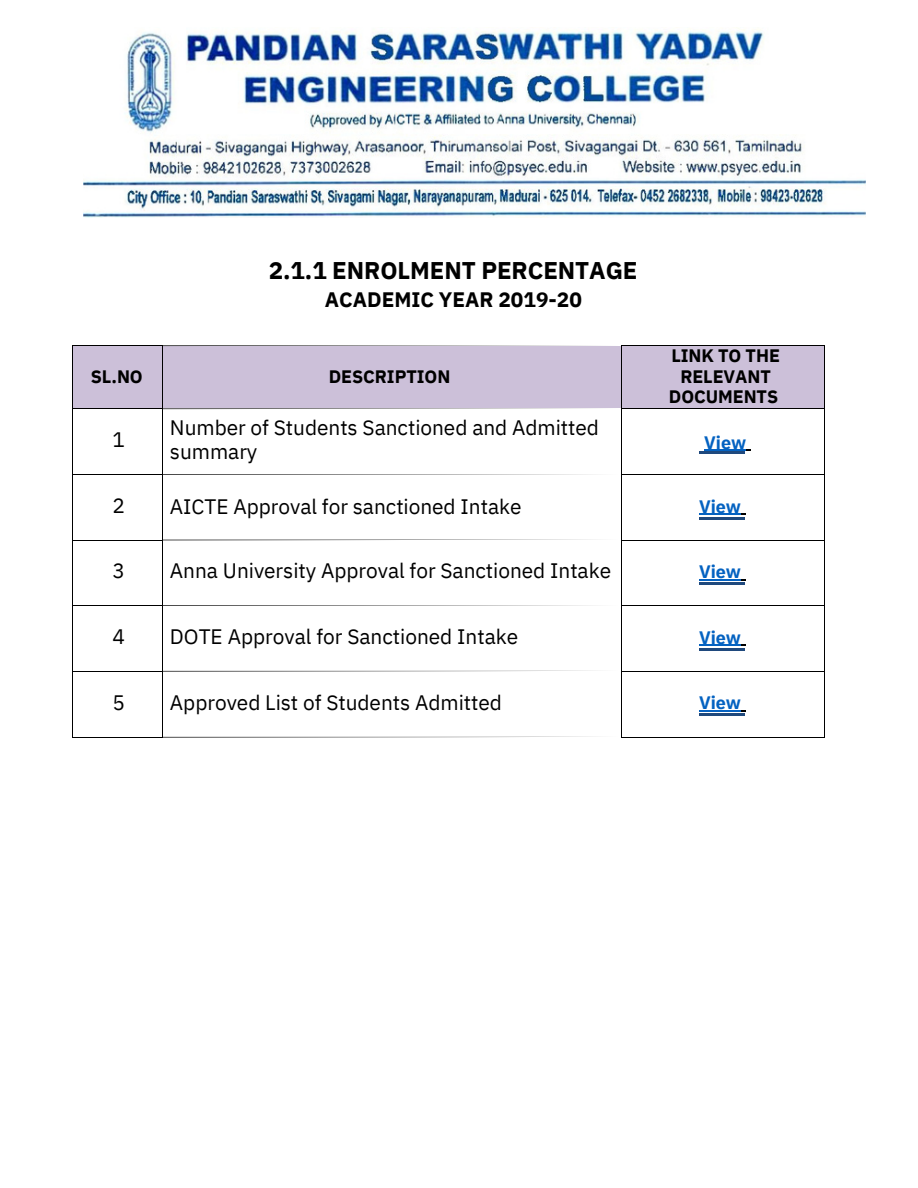
<style>
.page{position:relative;width:918px;height:1188px;background:#fff}
.page>*{position:absolute;margin:0;border:0;box-sizing:border-box;transform-origin:0 0}
.t1{font:700 24.15px "IBM Plex Sans";letter-spacing:-.005em;color:#000}
.t2{font:20.85px/23.7px "IBM Plex Sans";color:#000}
.t3{font:700 20.85px "IBM Plex Sans";color:#000}
.t4{font:700 18px/20.2px "IBM Plex Sans";letter-spacing:-.005em;color:#000;text-align:center}
.t5{font:700 18px "IBM Plex Sans";color:#0462c1}
</style>
<div class="page">
<img style="left:83px;top:28px;width:782px;height:189px">
<div style="left:73px;top:346px;width:89px;height:62px;background:#ccc0d9"></div>
<div style="left:162px;top:346px;width:459px;height:62px;background:#ccc0d9"></div>
<div style="left:622px;top:346px;width:202px;height:62px;background:#ccc0d9"></div>
<hr style="left:73px;top:345px;width:89px;height:1px;background:#000">
<svg style="left:162px;top:345px;width:460px;height:1px"></svg>
<hr style="left:622px;top:345px;width:202px;height:1px;background:#000">
<hr style="left:72px;top:346px;width:1px;height:62px;background:#000">
<hr style="left:162px;top:346px;width:1px;height:62px;background:#000">
<hr style="left:621px;top:346px;width:1px;height:62px;background:#000">
<hr style="left:824px;top:346px;width:1px;height:62px;background:#000">
<hr style="left:700px;top:451px;width:45px;height:3px;background:#1f497d">
<hr style="left:73px;top:408px;width:89px;height:1px;background:#000">
<svg style="left:162px;top:408px;width:460px;height:1px"></svg>
<hr style="left:622px;top:408px;width:202px;height:1px;background:#000">
<hr style="left:72px;top:409px;width:1px;height:65px;background:#000">
<hr style="left:162px;top:409px;width:1px;height:65px;background:#000">
<hr style="left:621px;top:409px;width:1px;height:65px;background:#000">
<hr style="left:824px;top:409px;width:1px;height:65px;background:#000">
<hr style="left:700px;top:517px;width:45px;height:2px;background:#1f497d">
<hr style="left:73px;top:474px;width:89px;height:1px;background:#000">
<svg style="left:162px;top:474px;width:460px;height:1px"></svg>
<hr style="left:622px;top:474px;width:202px;height:1px;background:#000">
<hr style="left:72px;top:475px;width:1px;height:65px;background:#000">
<hr style="left:162px;top:475px;width:1px;height:65px;background:#000">
<hr style="left:621px;top:475px;width:1px;height:65px;background:#000">
<hr style="left:824px;top:475px;width:1px;height:65px;background:#000">
<hr style="left:700px;top:583px;width:45px;height:2px;background:#1f497d">
<hr style="left:73px;top:540px;width:89px;height:1px;background:#000">
<svg style="left:163px;top:540px;width:213px;height:1px"></svg>
<hr style="left:622px;top:540px;width:202px;height:1px;background:#000">
<hr style="left:72px;top:540px;width:1px;height:65px;background:#000">
<hr style="left:162px;top:540px;width:1px;height:65px;background:#000">
<hr style="left:621px;top:540px;width:1px;height:65px;background:#000">
<hr style="left:824px;top:540px;width:1px;height:65px;background:#000">
<hr style="left:700px;top:648px;width:45px;height:2px;background:#1f497d">
<hr style="left:73px;top:605px;width:89px;height:1px;background:#000">
<svg style="left:162px;top:605px;width:460px;height:1px"></svg>
<hr style="left:622px;top:605px;width:202px;height:1px;background:#000">
<hr style="left:72px;top:606px;width:1px;height:65px;background:#000">
<hr style="left:162px;top:606px;width:1px;height:65px;background:#000">
<hr style="left:621px;top:606px;width:1px;height:65px;background:#000">
<hr style="left:824px;top:606px;width:1px;height:65px;background:#000">
<hr style="left:700px;top:714px;width:45px;height:2px;background:#1f497d">
<hr style="left:73px;top:671px;width:89px;height:1px;background:#000">
<svg style="left:162px;top:671px;width:460px;height:1px"></svg>
<hr style="left:622px;top:671px;width:202px;height:1px;background:#000">
<hr style="left:72px;top:672px;width:1px;height:65px;background:#000">
<hr style="left:73px;top:737px;width:89px;height:1px;background:#000">
<hr style="left:162px;top:672px;width:1px;height:65px;background:#000">
<hr style="left:621px;top:672px;width:1px;height:65px;background:#000">
<svg style="left:162px;top:737px;width:460px;height:1px"></svg>
<hr style="left:622px;top:737px;width:202px;height:1px;background:#000">
<hr style="left:824px;top:672px;width:1px;height:65px;background:#000">
<hr style="left:704px;top:450px;width:42px;height:1px;background:#0462c1">
<hr style="left:699px;top:514px;width:42px;height:1px;background:#0462c1">
<hr style="left:699px;top:579px;width:42px;height:2px;background:#0462c1">
<hr style="left:699px;top:645px;width:42px;height:1px;background:#0462c1">
<hr style="left:699px;top:710px;width:42px;height:2px;background:#0462c1">
<h3 class="t1" style="left:269px;top:255px;width:370px">2.1.1 ENROLMENT PERCENTAGE</h3>
<h3 class="t3" style="left:325px;top:286px;width:259px">ACADEMIC YEAR 2019-20</h3>
<h1 class="t4" style="left:91px;top:366px;width:54px">SL.NO</h1>
<p class="t4" style="left:329px;top:366px;width:123px">DESCRIPTION</p>
<h3 class="t4" style="left:669px;top:346px;width:113px">LINK TO THE<br>RELEVANT<br>DOCUMENTS</h3>
<p class="t2" style="left:112px;top:428px;width:14px">1</p>
<h2 class="t2" style="left:112px;top:493px;width:14px">2</h2>
<h2 class="t2" style="left:170px;top:416px;width:431px">Number of Students Sanctioned and Admitted summary</h2>
<p class="t2" style="left:170px;top:494px;width:353px">AICTE Approval for sanctioned Intake</p>
<h3 class="t5" style="left:704px;top:430px;width:44px">View</h3>
<p class="t5" style="left:699px;top:494px;width:44px">View</p>
<p class="t2" style="left:112px;top:559px;width:14px">3</p>
<h2 class="t2" style="left:170px;top:559px;width:443px">Anna University Approval for Sanctioned Intake</h2>
<p class="t5" style="left:699px;top:560px;width:44px">View</p>
<h2 class="t2" style="left:112px;top:624px;width:14px">4</h2>
<p class="t2" style="left:170px;top:624px;width:350px">DOTE Approval for Sanctioned Intake</p>
<p class="t5" style="left:699px;top:625px;width:44px">View</p>
<p class="t2" style="left:112px;top:690px;width:14px">5</p>
<h2 class="t2" style="left:170px;top:690px;width:333px">Approved List of Students Admitted</h2>
<p class="t5" style="left:699px;top:691px;width:44px">View</p>
</div>
